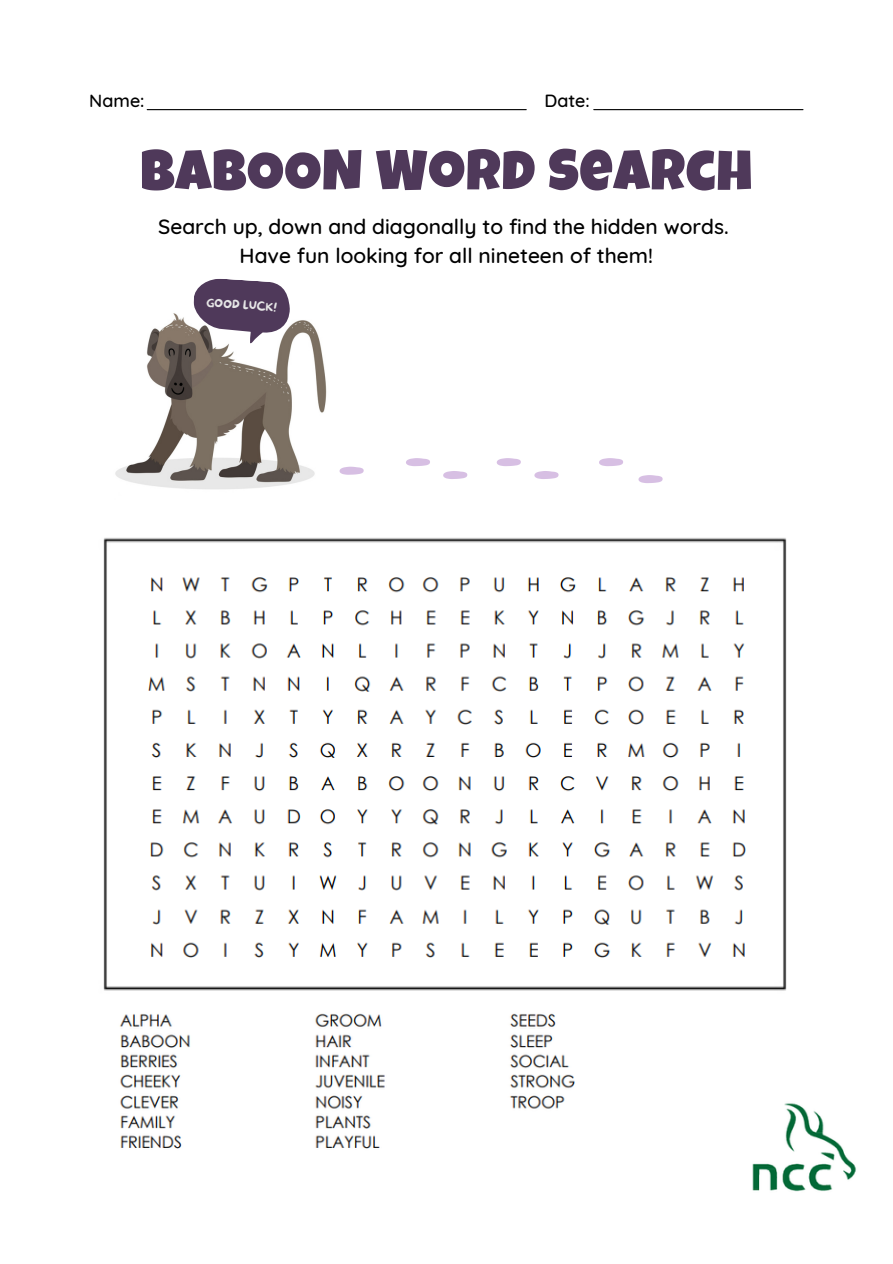
<style>
.page{position:relative;width:893px;height:1264px;background:#fff}
.page>*{position:absolute;margin:0;border:0;box-sizing:border-box;transform-origin:0 0}
.t1{font:57px "Luckiest Guy";letter-spacing:.02em;color:#4f395a}
.t2{font:500 21px/29.2px "Quicksand";color:#000;text-align:center}
.t3{font:500 18px "Quicksand";color:#000}
.t4{font:11.25px "More Sugar";color:#e6e6e6}
</style>
<div class="page">
<hr style="left:147px;top:109px;width:379px;height:1px;background:#000">
<hr style="left:593px;top:109px;width:210px;height:1px;background:#000">
<img style="left:115px;top:313px;width:212px;height:176px">
<svg style="left:638px;top:475px;width:24px;height:8px"></svg>
<svg style="left:339px;top:466px;width:24px;height:9px"></svg>
<svg style="left:406px;top:458px;width:24px;height:8px"></svg>
<svg style="left:443px;top:471px;width:24px;height:8px"></svg>
<svg style="left:496px;top:458px;width:25px;height:8px"></svg>
<svg style="left:534px;top:471px;width:24px;height:8px"></svg>
<svg style="left:599px;top:458px;width:24px;height:8px"></svg>
<svg style="left:191px;top:279px;width:101px;height:67px"></svg>
<img style="left:103px;top:538px;width:684px;height:453px">
<img style="left:119px;top:1013px;width:456px;height:136px">
<img style="left:752px;top:1103px;width:104px;height:89px">
<p class="t3" style="left:89px;top:89px;width:57px">Name:</p>
<p class="t3" style="left:544px;top:89px;width:47px">Date:</p>
<h1 class="t1" style="left:140px;top:150px;width:613px">BABOON WORD SEARCH</h1>
<p class="t2" style="left:158px;top:211px;width:572px">Search up, down and diagonally to find the hidden words.<br>Have fun looking for all nineteen of them!</p>
<p class="t4" style="left:207px;top:296px;width:72px;rotate:4deg">GOOD LUCK!</p>
</div>
